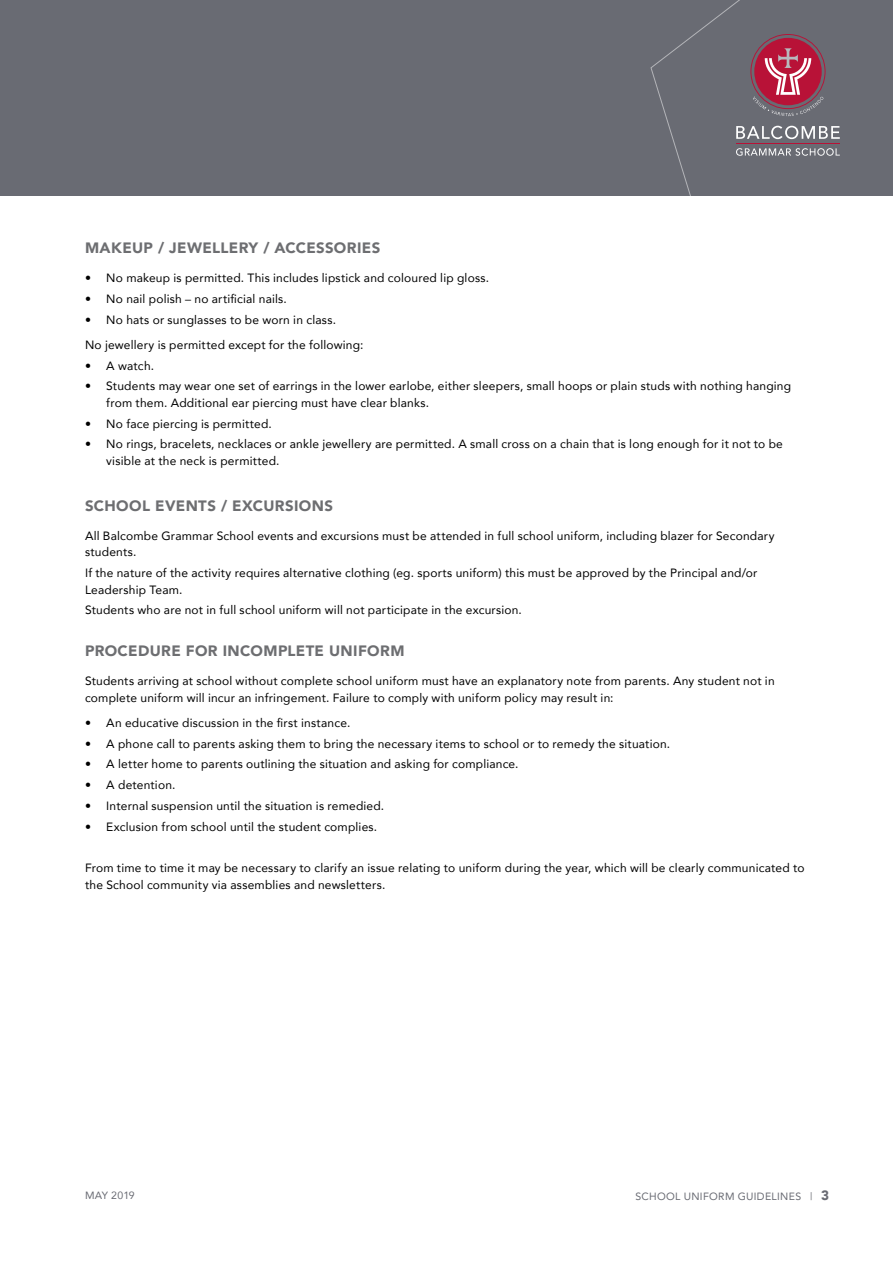
<style>
.page{position:relative;width:893px;height:1263px;background:#fff}
.page>*{position:absolute;margin:0;border:0;box-sizing:border-box;transform-origin:0 0}
.t1{font:900 15px "Avenir";letter-spacing:.025em;color:#6d6e71}
.t2{font:12px/16.5px "Avenir";letter-spacing:.015em;color:#000}
.t3{font:10.5px "Avenir";letter-spacing:.035em;color:#696b73}
.s1{font-style:inherit}
.s2{font-weight:900;font-size:13.5px}
</style>
<div class="page">
<div style="left:0;top:0;width:893px;height:196px;background:#696b73"></div>
<svg style="left:650px;top:0;width:190px;height:196px"></svg>
<p class="t1" style="left:85px;top:235px;width:297px">MAKEUP / JEWELLERY / ACCESSORIES</p>
<p class="t2" style="left:85px;top:270px;width:406px">• No makeup is permitted. This includes lipstick and coloured lip gloss.</p>
<p class="t2" style="left:85px;top:290px;width:203px">• No nail polish – no artificial nails.</p>
<p class="t2" style="left:85px;top:307px;width:280px;line-height:25px">• No hats or sunglasses to be worn in class.<br>No jewellery is permitted except for the following:</p>
<p class="t2" style="left:85px;top:357px;width:71px">• A watch.</p>
<p class="t2" style="left:106px;top:378px;width:686px;text-indent:-21px">• Students may wear one set of earrings in the lower earlobe, either sleepers, small hoops or plain studs with nothing hanging from them. Additional ear piercing must have clear blanks.</p>
<p class="t2" style="left:85px;top:415px;width:188px">• No face piercing is permitted.</p>
<p class="t2" style="left:106px;top:436px;width:678px;text-indent:-21px">• No rings, bracelets, necklaces or ankle jewellery are permitted. A small cross on a chain that is long enough for it not to be visible at the neck is permitted.</p>
<p class="t1" style="left:85px;top:493px;width:250px">SCHOOL EVENTS / EXCURSIONS</p>
<p class="t2" style="left:85px;top:527px;width:691px">All Balcombe Grammar School events and excursions must be attended in full school uniform, including blazer for Secondary students.</p>
<p class="t2" style="left:85px;top:564px;width:674px">If the nature of the activity requires alternative clothing (eg. sports uniform) this must be approved by the Principal and/or<br>Leadership Team.</p>
<p class="t2" style="left:85px;top:602px;width:438px">Students who are not in full school uniform will not participate in the excursion.</p>
<p class="t1" style="left:85px;top:638px;width:321px">PROCEDURE FOR INCOMPLETE UNIFORM</p>
<p class="t2" style="left:85px;top:672px;width:691px">Students arriving at school without complete school uniform must have an explanatory note from parents. Any student not in complete uniform will incur an infringement. Failure to comply with uniform policy may result in:</p>
<p class="t2" style="left:85px;top:714px;width:267px">• An educative discussion in the first instance.</p>
<p class="t2" style="left:85px;top:735px;width:587px">• A phone call to parents asking them to bring the necessary items to school or to remedy the situation.</p>
<p class="t2" style="left:85px;top:755px;width:435px">• A letter home to parents outlining the situation and asking for compliance.</p>
<p class="t2" style="left:85px;top:776px;width:92px">• A detention.</p>
<p class="t2" style="left:85px;top:797px;width:301px">• Internal suspension until the situation is remedied.</p>
<p class="t2" style="left:85px;top:818px;width:294px">• Exclusion from school until the student complies.</p>
<p class="t2" style="left:85px;top:859px;width:721px">From time to time it may be necessary to clarify an issue relating to uniform during the year, which will be clearly communicated to the School community via assemblies and newsletters.</p>
<p class="t3" style="left:85px;top:1187px;width:51px">MAY 2019</p>
<p class="t3" style="left:635px;top:1188px;width:195px">SCHOOL UNIFORM GUIDELINES <span class="s1">|</span> <span class="s2">3</span></p>
</div>
